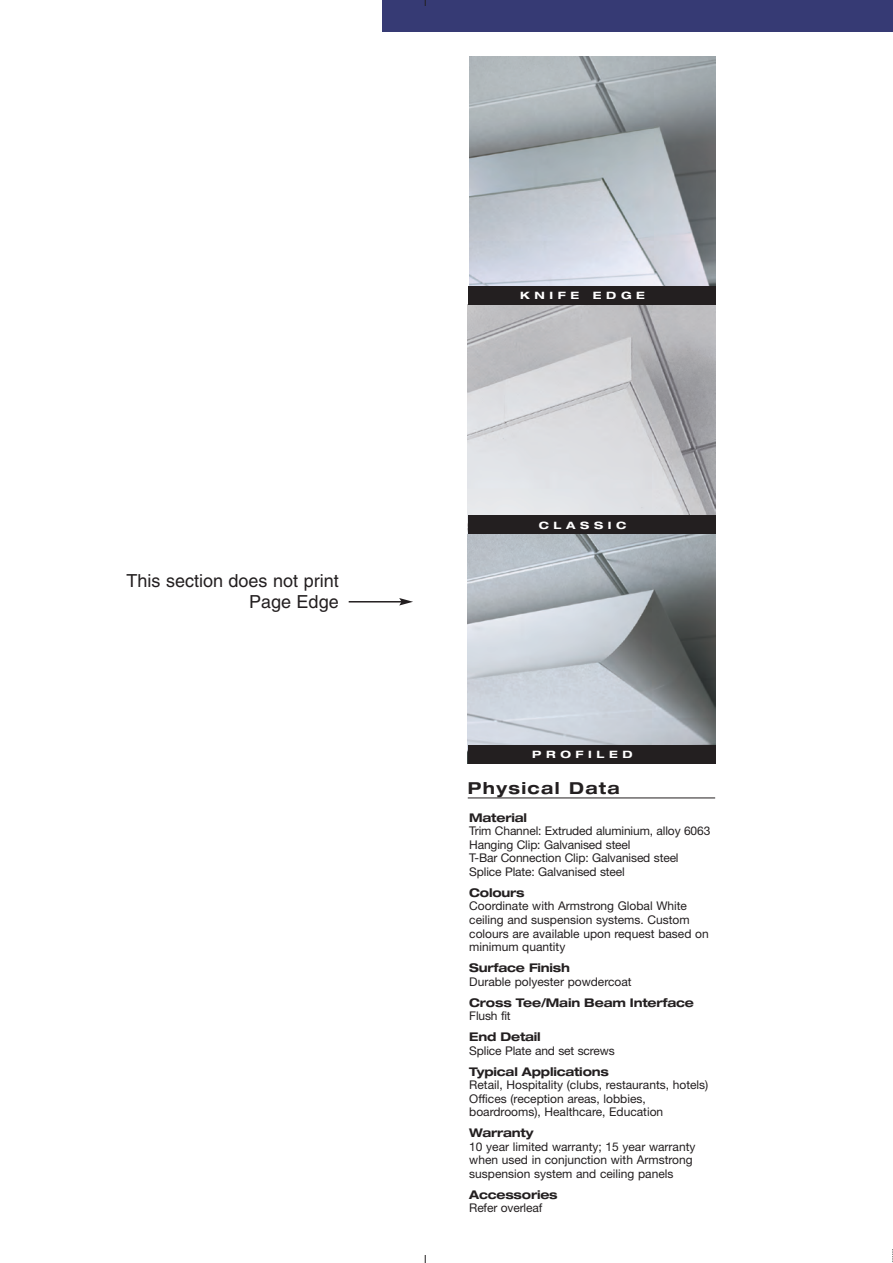
<style>
.page{position:relative;width:893px;height:1263px;background:#fff}
.page>*{position:absolute;margin:0;border:0;box-sizing:border-box;transform-origin:0 0}
.t1{font:18px/21.6px "Helvetica";color:#231f20;text-align:right}
.t2{font:700 expanded 16.5px "Helvetica Neue";letter-spacing:.08em;color:#231f20}
.t3{font:12px/13.5px "Helvetica Neue";color:#231f20}
.t4{font:700 expanded 12px "Helvetica Neue";letter-spacing:-.015em;color:#231f20}
.t5{font:700 expanded 10.2px "Helvetica Neue";letter-spacing:.41em;color:#fff;scale:1.11 1}
</style>
<div class="page">
<div style="left:383px;top:0;width:510px;height:32px;background:#363a74"></div>
<hr style="left:468px;top:798px;width:247px;height:1px;background:#231f20">
<img style="left:468px;top:304px;width:247px;height:441px">
<img style="left:469px;top:57px;width:246px;height:229px">
<div style="left:468px;top:286px;width:247px;height:18px;background:#231f20"></div>
<div style="left:468px;top:516px;width:247px;height:18px;background:#231f20"></div>
<div style="left:468px;top:745px;width:247px;height:18px;background:#231f20"></div>
<hr style="left:349px;top:601px;width:53px;height:1px;background:#231f20">
<svg style="left:399px;top:598px;width:14px;height:7px"></svg>
<svg style="left:892px;top:1249px;width:1px;height:14px"></svg>
<h1 class="t1" style="left:127px;top:571px;width:214px">This section does not print<br>Page Edge</h1>
<p class="t5" style="left:520px;top:292px;width:55px">KNIFE</p>
<p class="t5" style="left:593px;top:292px;width:48px">EDGE</p>
<p class="t5" style="left:539px;top:521px;width:80px">CLASSIC</p>
<p class="t5" style="left:532px;top:751px;width:92px">PROFILED</p>
<h2 class="t2" style="left:468px;top:782px;width:154px">Physical Data</h2>
<p class="t4" style="left:469px;top:813px;width:59px">Material</p>
<p class="t3" style="left:469px;top:826px;width:243px">Trim Channel: Extruded aluminium, alloy 6063<br>Hanging Clip: Galvanised steel<br>T-Bar Connection Clip: Galvanised steel Splice Plate: Galvanised steel</p>
<p class="t4" style="left:469px;top:888px;width:57px">Colours</p>
<p class="t3" style="left:469px;top:901px;width:241px">Coordinate with Armstrong Global White ceiling and suspension systems. Custom colours are available upon request based on minimum quantity</p>
<p class="t4" style="left:469px;top:963px;width:102px">Surface Finish</p>
<p class="t3" style="left:469px;top:976px;width:164px">Durable polyester powdercoat</p>
<p class="t4" style="left:469px;top:998px;width:226px">Cross Tee/Main Beam Interface</p>
<p class="t3" style="left:469px;top:1010px;width:43px">Flush fit</p>
<p class="t4" style="left:469px;top:1032px;width:73px">End Detail</p>
<p class="t3" style="left:469px;top:1045px;width:147px">Splice Plate and set screws</p>
<p class="t4" style="left:469px;top:1067px;width:141px">Typical Applications</p>
<p class="t3" style="left:469px;top:1079px;width:241px">Retail, Hospitality (clubs, restaurants, hotels)<br>Offices (reception areas, lobbies, boardrooms), Healthcare, Education</p>
<p class="t4" style="left:469px;top:1128px;width:66px">Warranty</p>
<p class="t3" style="left:469px;top:1141px;width:228px">10 year limited warranty; 15 year warranty when used in conjunction with Armstrong suspension system and ceiling panels</p>
<p class="t4" style="left:469px;top:1190px;width:90px">Accessories</p>
<p class="t3" style="left:469px;top:1202px;width:74px">Refer overleaf</p>
</div>
